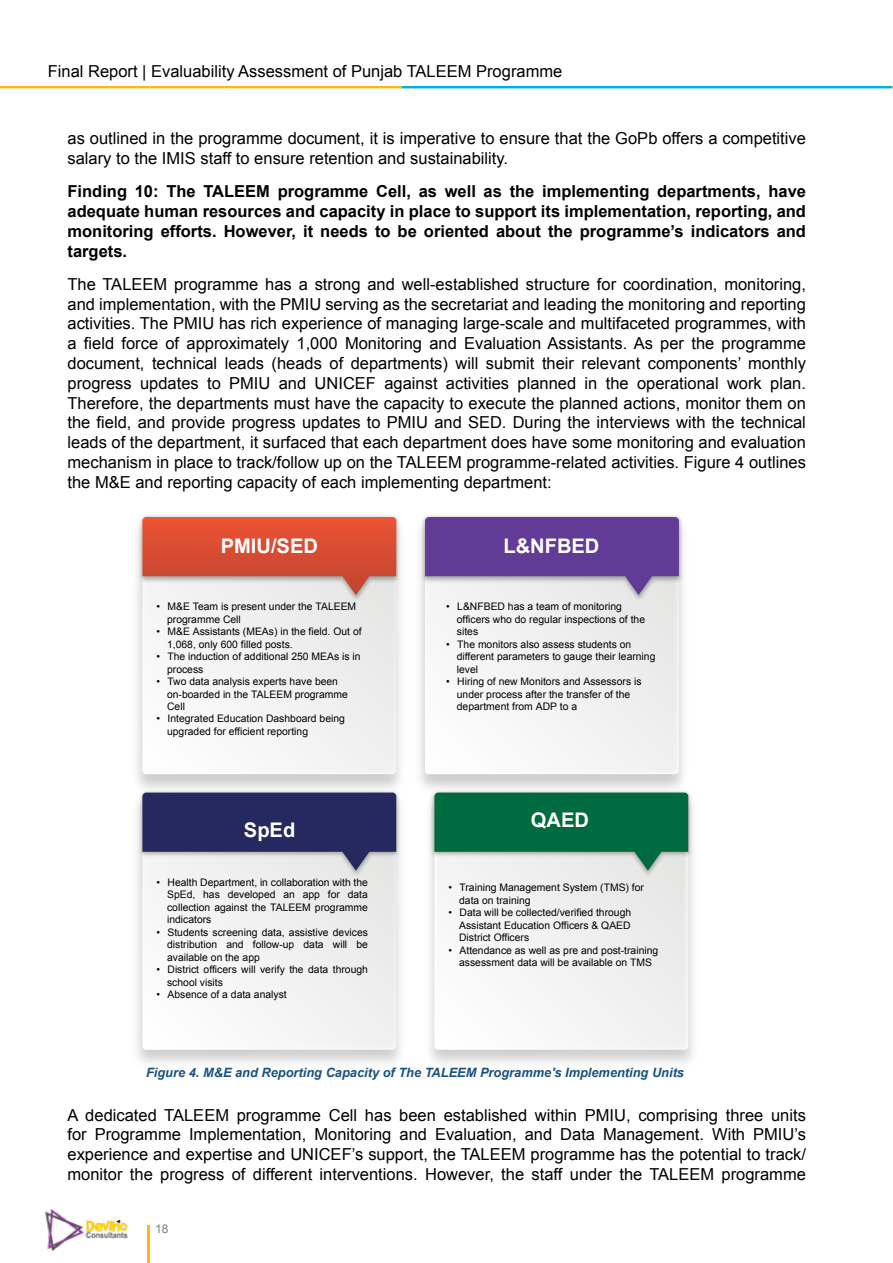
<style>
.page{position:relative;width:893px;height:1263px;background:#fff}
.page>*{position:absolute;margin:0;border:0;box-sizing:border-box;transform-origin:0 0}
.t1{font:700 20.1px "Arial";color:#fff}
.t2{font:16.5px/19.8px "Arial";color:#000;text-align:justify}
.t3{font:700 16.5px/19.8px "Arial";color:#000;text-align:justify}
.t4{font:italic 700 12.75px "Arial";color:#195182}
.t5{font:12px "Arial";color:#808285}
.t6{font:10.35px/12.5px "Arial";color:#000}
</style>
<div class="page">
<hr style="left:148px;top:1225px;width:2px;height:38px;background:#fdb913">
<div style="left:401px;top:86px;width:491px;height:2px;border:2px solid #00aeef"></div>
<div style="left:0;top:86px;width:402px;height:2px;border:2px solid #fdb913"></div>
<img style="left:45px;top:1209px;width:83px;height:42px">
<div style="left:142px;top:517px;width:254px;height:257px;background:#f3f3f2;border-radius:4px"></div>
<img style="left:136px;top:514px;width:267px;height:90px">
<svg style="left:142px;top:517px;width:254px;height:78px"></svg>
<div style="left:142px;top:792px;width:254px;height:258px;background:#f3f3f2;border-radius:4px"></div>
<img style="left:136px;top:789px;width:267px;height:91px">
<svg style="left:142px;top:792px;width:254px;height:79px"></svg>
<div style="left:434px;top:792px;width:254px;height:258px;background:#f3f3f2;border-radius:4px"></div>
<img style="left:428px;top:789px;width:267px;height:91px">
<svg style="left:434px;top:792px;width:254px;height:79px"></svg>
<div style="left:425px;top:517px;width:254px;height:257px;background:#f3f3f2;border-radius:4px"></div>
<img style="left:419px;top:514px;width:266px;height:90px">
<svg style="left:425px;top:517px;width:254px;height:78px"></svg>
<p class="t2" style="left:48px;top:61px;width:516px">Final Report | Evaluability Assessment of Punjab TALEEM Programme</p>
<p class="t2" style="left:68px;top:128px;width:740px">as outlined in the programme document, it is imperative to ensure that the GoPb offers a competitive salary to the IMIS staff to ensure retention and sustainability.</p>
<p class="t3" style="left:68px;top:182px;width:740px">Finding 10: The TALEEM programme Cell, as well as the implementing departments, have adequate human resources and capacity in place to support its implementation, reporting, and monitoring efforts. However, it needs to be oriented about the programme’s indicators and targets.</p>
<p class="t2" style="left:68px;top:274px;width:740px">The TALEEM programme has a strong and well-established structure for coordination, monitoring, and implementation, with the PMIU serving as the secretariat and leading the monitoring and reporting activities. The PMIU has rich experience of managing large-scale and multifaceted programmes, with a field force of approximately 1,000 Monitoring and Evaluation Assistants. As per the programme document, technical leads (heads of departments) will submit their relevant components’ monthly progress updates to PMIU and UNICEF against activities planned in the operational work plan.<br>Therefore, the departments must have the capacity to execute the planned actions, monitor them on the field, and provide progress updates to PMIU and SED. During the interviews with the technical leads of the department, it surfaced that each department does have some monitoring and evaluation mechanism in place to track/follow up on the TALEEM programme-related activities. Figure 4 outlines the M&amp;E and reporting capacity of each implementing department:</p>
<p class="t1" style="left:221px;top:533px;width:99px">PMIU/SED</p>
<p class="t6" style="left:167px;top:601px;width:191px;text-indent:-11px">• M&amp;E Team is present under the TALEEM programme Cell</p>
<p class="t6" style="left:167px;top:625px;width:196px;text-indent:-11px">• M&amp;E Assistants (MEAs) in the field. Out of<br>1,068, only 600 filled posts.</p>
<p class="t6" style="left:167px;top:650px;width:195px;text-indent:-11px">• The induction of additional 250 MEAs is in process</p>
<p class="t6" style="left:167px;top:675px;width:182px;text-indent:-11px">• Two data analysis experts have been on-boarded in the TALEEM programme<br>Cell</p>
<p class="t6" style="left:167px;top:713px;width:179px;text-indent:-11px">• Integrated Education Dashboard being upgraded for efficient reporting</p>
<p class="t1" style="left:244px;top:817px;width:53px">SpEd</p>
<p class="t6" style="left:167px;top:876px;width:202px;text-align:justify;text-indent:-11px">• Health Department, in collaboration with the SpEd, has developed an app for data collection against the TALEEM programme indicators</p>
<p class="t6" style="left:167px;top:926px;width:202px;text-align:justify;text-indent:-11px">• Students screening data, assistive devices distribution and follow-up data will be available on the app</p>
<p class="t6" style="left:167px;top:963px;width:202px;text-indent:-11px">• District officers will verify the data through school visits</p>
<p class="t6" style="left:156px;top:988px;width:132px">• Absence of a data analyst</p>
<p class="t1" style="left:503px;top:533px;width:98px">L&amp;NFBED</p>
<p class="t6" style="left:457px;top:601px;width:190px;text-indent:-11px">• L&amp;NFBED has a team of monitoring officers who do regular inspections of the sites</p>
<p class="t6" style="left:457px;top:638px;width:200px;text-indent:-11px">• The monitors also assess students on different parameters to gauge their learning level</p>
<p class="t6" style="left:457px;top:675px;width:186px;text-indent:-11px">• Hiring of new Monitors and Assessors is under process after the transfer of the department from ADP to a</p>
<p class="t1" style="left:531px;top:806px;width:60px">QAED</p>
<p class="t6" style="left:459px;top:882px;width:186px;text-indent:-11px">• Training Management System (TMS) for data on training</p>
<p class="t6" style="left:459px;top:906px;width:174px;text-align:justify;text-indent:-11px">• Data will be collected/verified through Assistant Education Officers &amp; QAED District Officers</p>
<p class="t6" style="left:448px;top:944px;width:211px;text-align:center">• Attendance as well as pre and post-training assessment data will be available on TMS</p>
<p class="t4" style="left:146px;top:1065px;width:539px">Figure 4. M&amp;E and Reporting Capacity of The TALEEM Programme's Implementing Units</p>
<p class="t2" style="left:68px;top:1105px;width:740px">A dedicated TALEEM programme Cell has been established within PMIU, comprising three units for Programme Implementation, Monitoring and Evaluation, and Data Management. With PMIU’s experience and expertise and UNICEF’s support, the TALEEM programme has the potential to track/ monitor the progress of different interventions. However, the staff under the TALEEM programme</p>
<p class="t5" style="left:155px;top:1221px;width:15px">18</p>
</div>
